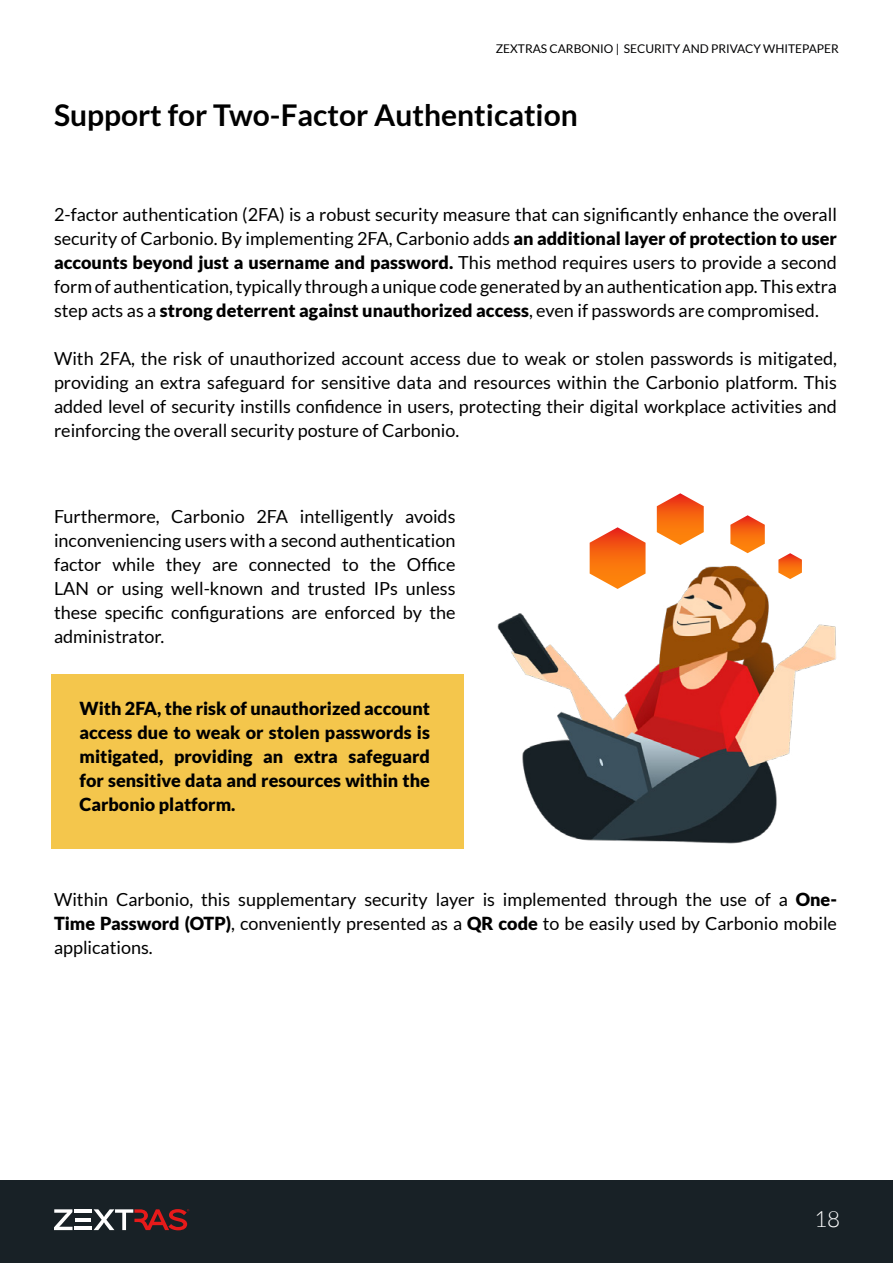
<style>
.page{position:relative;width:893px;height:1263px;background:#fff}
.page>*{position:absolute;margin:0;border:0;box-sizing:border-box;transform-origin:0 0}
.t1{font:700 30px "Lato";color:#000}
.t2{font:300 22.5px "Lato";color:#fff}
.t3{font:18px/24px "Lato";color:#000;text-align:justify}
.t4{font:900 18px/24px "Lato";color:#000;text-align:justify}
.t5{font:12px "Lato";color:#020203}
.s1{color:#000}
.s2{font-weight:900}
</style>
<div class="page">
<div style="left:0;top:1180px;width:893px;height:83px;background:#182126"></div>
<svg style="left:54px;top:1209px;width:19px;height:21px"></svg>
<hr style="left:75px;top:1218px;width:16px;height:3px;background:#fff">
<hr style="left:75px;top:1227px;width:17px;height:3px;background:#fff">
<hr style="left:75px;top:1209px;width:17px;height:4px;background:#fff">
<svg style="left:94px;top:1209px;width:95px;height:21px"></svg>
<div style="left:51px;top:674px;width:412px;height:174px;background:#f4c64c"></div>
<img style="left:417px;top:522px;width:419px;height:327px">
<svg style="left:590px;top:527px;width:55px;height:62px"></svg>
<svg style="left:657px;top:493px;width:47px;height:52px"></svg>
<svg style="left:730px;top:515px;width:35px;height:38px"></svg>
<svg style="left:778px;top:553px;width:24px;height:26px"></svg>
<p class="t5" style="left:496px;top:42px;width:345px"><span class="s1">ZEXTRAS CARBON</span>IO | SECURITY AND PRIVACY WHITEPAPER</p>
<h1 class="t1" style="left:54px;top:98px;width:525px">Support for Two-Factor Authentication</h1>
<p class="t3" style="left:54px;top:202px;width:784px">2-factor authentication (2FA) is a robust security measure that can significantly enhance the overall security of Carbonio. By implementing 2FA, Carbonio adds <span class="s2">an additional layer of protection to user accounts beyond just a username and password.</span> This method requires users to provide a second form of authentication, typically through a unique code generated by an authentication app. This extra step acts as a <span class="s2">strong deterrent against unauthorized access</span>, even if passwords are compromised.</p>
<p class="t3" style="left:54px;top:346px;width:784px">With 2FA, the risk of unauthorized account access due to weak or stolen passwords is mitigated, providing an extra safeguard for sensitive data and resources within the Carbonio platform. This added level of security instills confidence in users, protecting their digital workplace activities and reinforcing the overall security posture of Carbonio.</p>
<p class="t3" style="left:54px;top:505px;width:403px">Furthermore, Carbonio 2FA intelligently avoids inconveniencing users with a second authentication factor while they are connected to the Office LAN or using well-known and trusted IPs unless these specific configurations are enforced by the administrator.</p>
<p class="t4" style="left:80px;top:696px;width:352px">With 2FA, the risk of unauthorized account access due to weak or stolen passwords is mitigated, providing an extra safeguard for sensitive data and resources within the Carbonio platform.</p>
<p class="t3" style="left:54px;top:887px;width:784px">Within Carbonio, this supplementary security layer is implemented through the use of a <span class="s2">One-Time Password (OTP)</span>, conveniently presented as a <span class="s2">QR code</span> to be easily used by Carbonio mobile applications.</p>
<p class="t2" style="left:814px;top:1207px;width:28px">18</p>
</div>
